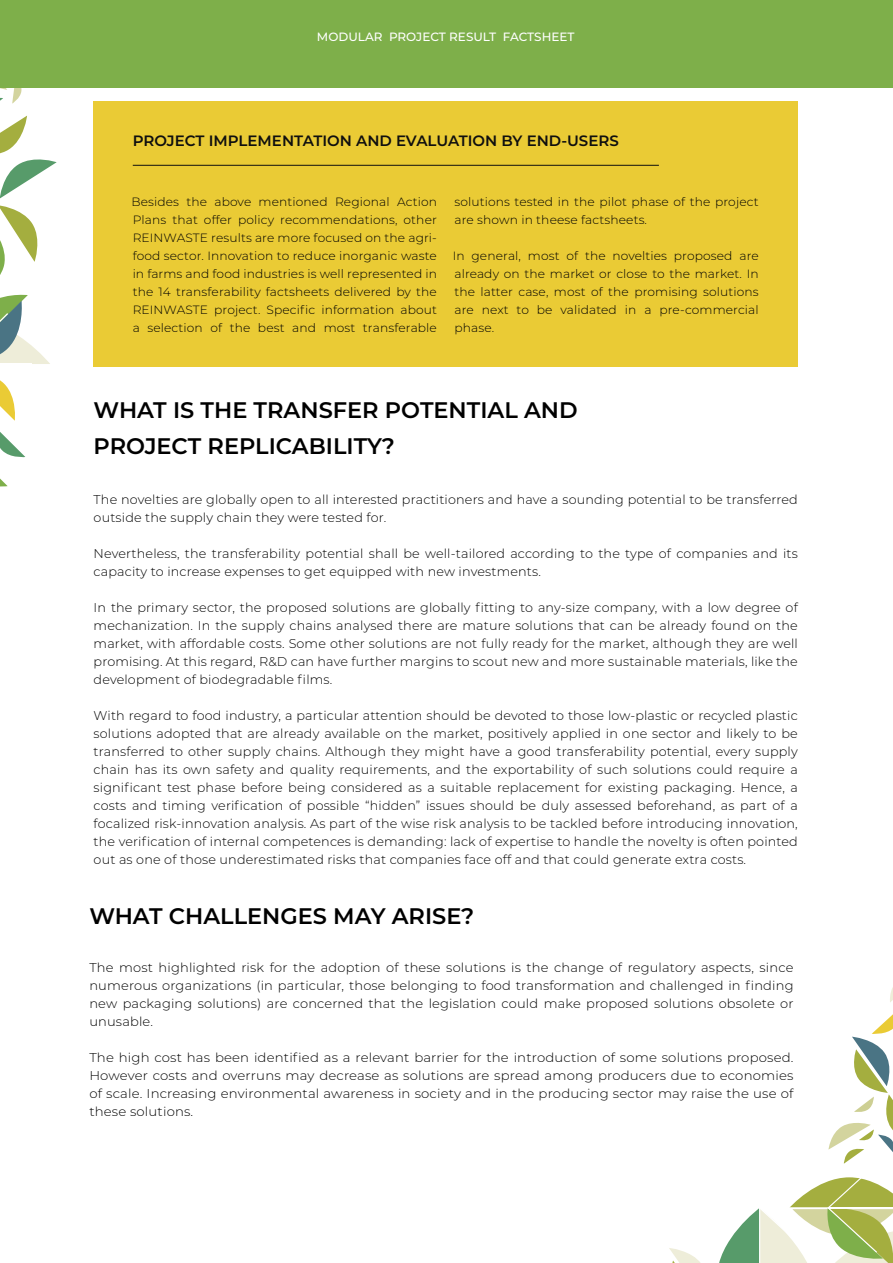
<style>
.page{position:relative;width:893px;height:1263px;background:#fff}
.page>*{position:absolute;margin:0;border:0;box-sizing:border-box;transform-origin:0 0}
.t1{font:600 22.5px/36px "Montserrat";color:#000}
.t2{font:600 15px "Montserrat";color:#0f0f0f}
.t3{font:300 12.75px/18px "Montserrat";letter-spacing:.01em;color:#000;text-align:justify}
.t4{font:300 12.75px/18px "Montserrat";letter-spacing:.01em;color:#000;text-align:justify;scale:1.04 1}
.t5{font:300 12px/18px "Montserrat";letter-spacing:.01em;color:#000;text-align:justify}
.t6{font:500 12px "Montserrat";color:#fff}
</style>
<div class="page">
<div style="left:94px;top:102px;width:704px;height:265px;background:#eacb35"></div>
<hr style="left:133px;top:165px;width:526px;height:1px;background:#0f0f0f">
<svg style="left:890px;top:987px;width:3px;height:15px"></svg>
<svg style="left:719px;top:1014px;width:174px;height:249px"></svg>
<svg style="left:669px;top:1248px;width:32px;height:15px"></svg>
<svg style="left:0;top:87px;width:57px;height:112px"></svg>
<svg style="left:0;top:205px;width:50px;height:282px"></svg>
<div style="left:0;top:0;width:893px;height:87px;background:#7eaf4a"></div>
<p class="t6" style="left:317px;top:29px;width:259px">MODULAR PROJECT RESULT FACTSHEET</p>
<p class="t2" style="left:133px;top:130px;width:488px">PROJECT IMPLEMENTATION AND EVALUATION BY END-USERS</p>
<p class="t5" style="left:131px;top:193px;width:307px">Besides the above mentioned Regional Action Plans that offer policy recommendations, other REINWASTE results are more focused on the agri&shy;food sector. Innovation to reduce inorganic waste in farms and food industries is well represented in the 14 transferability factsheets delivered by the REINWASTE project. Specific information about a selection of the best and most transferable</p>
<p class="t5" style="left:454px;top:193px;width:306px">solutions tested in the pilot phase of the project are shown in theese factsheets.</p>
<p class="t5" style="left:453px;top:247px;width:308px">In general, most of the novelties proposed are already on the market or close to the market. In the latter case, most of the promising solutions are next to be validated in a pre-commercial phase.</p>
<h1 class="t1" style="left:94px;top:391px;width:486px">WHAT IS THE TRANSFER POTENTIAL AND<br>PROJECT REPLICABILITY?</h1>
<p class="t3" style="left:94px;top:490px;width:706px">The novelties are globally open to all interested practitioners and have a sounding potential to be transferred outside the supply chain they were tested for.</p>
<p class="t3" style="left:94px;top:544px;width:706px">Nevertheless, the transferability potential shall be well-tailored according to the type of companies and its capacity to increase expenses to get equipped with new investments.</p>
<p class="t3" style="left:94px;top:598px;width:706px">In the primary sector, the proposed solutions are globally fitting to any-size company, with a low degree of mechanization. In the supply chains analysed there are mature solutions that can be already found on the market, with affordable costs. Some other solutions are not fully ready for the market, although they are well promising. At this regard, R&amp;D can have further margins to scout new and more sustainable materials, like the development of biodegradable films.</p>
<p class="t3" style="left:94px;top:706px;width:706px">With regard to food industry, a particular attention should be devoted to those low-plastic or recycled plastic solutions adopted that are already available on the market, positively applied in one sector and likely to be transferred to other supply chains. Although they might have a good transferability potential, every supply chain has its own safety and quality requirements, and the exportability of such solutions could require a significant test phase before being considered as a suitable replacement for existing packaging. Hence, a costs and timing verification of possible “hidden” issues should be duly assessed beforehand, as part of a focalized risk-innovation analysis. As part of the wise risk analysis to be tackled before introducing innovation, the verification of internal competences is demanding: lack of expertise to handle the novelty is often pointed out as one of those underestimated risks that companies face off and that could generate extra costs.</p>
<h1 class="t1" style="left:89px;top:897px;width:386px">WHAT CHALLENGES MAY ARISE?</h1>
<p class="t3" style="left:89px;top:958px;width:706px">The most highlighted risk for the adoption of these solutions is the change of regulatory aspects, since numerous organizations (in particular, those belonging to food transformation and challenged in finding new packaging solutions) are concerned that the legislation could make proposed solutions obsolete or unusable.</p>
<p class="t4" style="left:89px;top:1048px;width:679px">The high cost has been identified as a relevant barrier for the introduction of some solutions proposed.<br>However costs and overruns may decrease as solutions are spread among producers due to economies of scale. Increasing environmental awareness in society and in the producing sector may raise the use of these solutions.</p>
</div>
